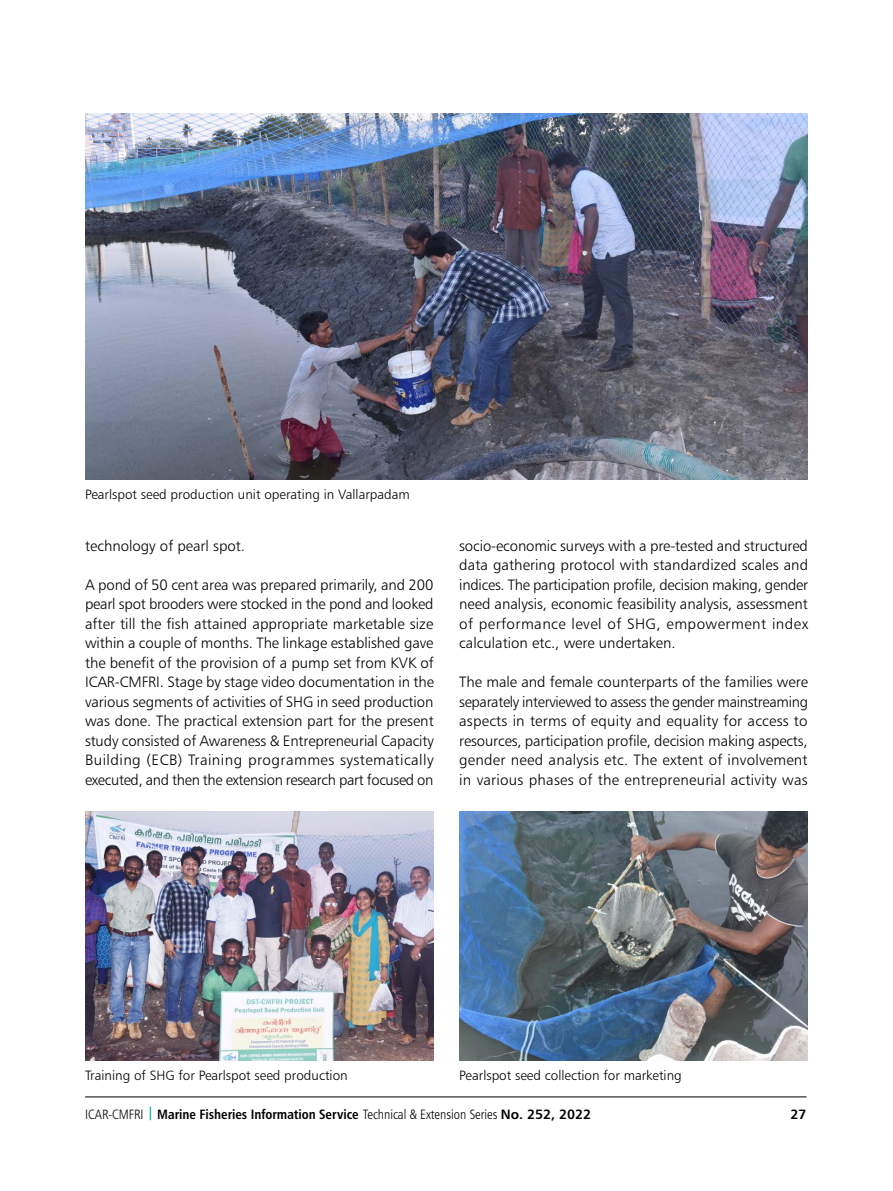
<style>
.page{position:relative;width:893px;height:1191px;background:#fff}
.page>*{position:absolute;margin:0;border:0;box-sizing:border-box;transform-origin:0 0}
.t1{font:15px/19.5px "Humanist 777 BT Light B";color:#000;text-align:justify}
.t2{font:13.5px "Humanist 777 BT Light B";color:#000}
.t3{font:13.5px "Humanist 777 BT Light Condensed B";color:#000}
.t4{font:13.5px "Humanist 777 BT Bold B";color:#000}
.s1{font-family:"Humanist 777 BT Bold Condensed B";color:#00b09d}
.s2{font-family:"Humanist 777 BT Bold Condensed B"}
.s3{font-family:"Humanist 777 BT Bold B"}
</style>
<div class="page">
<hr style="left:85px;top:1096px;width:721px;height:1px;background:#000">
<img style="left:85px;top:114px;width:723px;height:366px">
<img style="left:85px;top:811px;width:349px;height:249px">
<img style="left:459px;top:811px;width:349px;height:249px">
<p class="t2" style="left:85px;top:485px;width:326px">Pearlspot seed production unit operating in Vallarpadam</p>
<p class="t1" style="left:85px;top:535px;width:162px">technology of pearl spot.</p>
<p class="t1" style="left:85px;top:574px;width:350px">A pond of 50 cent area was prepared primarily, and 200 pearl spot brooders were stocked in the pond and looked after till the fish attained appropriate marketable size within a couple of months. The linkage established gave the benefit of the provision of a pump set from KVK of ICAR-CMFRI. Stage by stage video documentation in the various segments of activities of SHG in seed production was done. The practical extension part for the present study consisted of Awareness &amp; Entrepreneurial Capacity Building (ECB) Training programmes systematically executed, and then the extension research part focused on</p>
<p class="t1" style="left:459px;top:535px;width:350px">socio-economic surveys with a pre-tested and structured data gathering protocol with standardized scales and indices. The participation profile, decision making, gender need analysis, economic feasibility analysis, assessment of performance level of SHG, empowerment index calculation etc., were undertaken.</p>
<p class="t1" style="left:459px;top:672px;width:350px">The male and female counterparts of the families were separately interviewed to assess the gender mainstreaming aspects in terms of equity and equality for access to resources, participation profile, decision making aspects, gender need analysis etc. The extent of involvement in various phases of the entrepreneurial activity was</p>
<p class="t2" style="left:85px;top:1067px;width:264px">Training of SHG for Pearlspot seed production</p>
<p class="t2" style="left:459px;top:1067px;width:224px">Pearlspot seed collection for marketing</p>
<p class="t3" style="left:85px;top:1105px;width:508px">ICAR-CMFRI <span class="s1">|</span> <span class="s2">Marine Fisheries Information Service</span> Technical &amp; Extension Series <span class="s3">No. 252, 2022</span></p>
<p class="t4" style="left:790px;top:1105px;width:18px">27</p>
</div>
